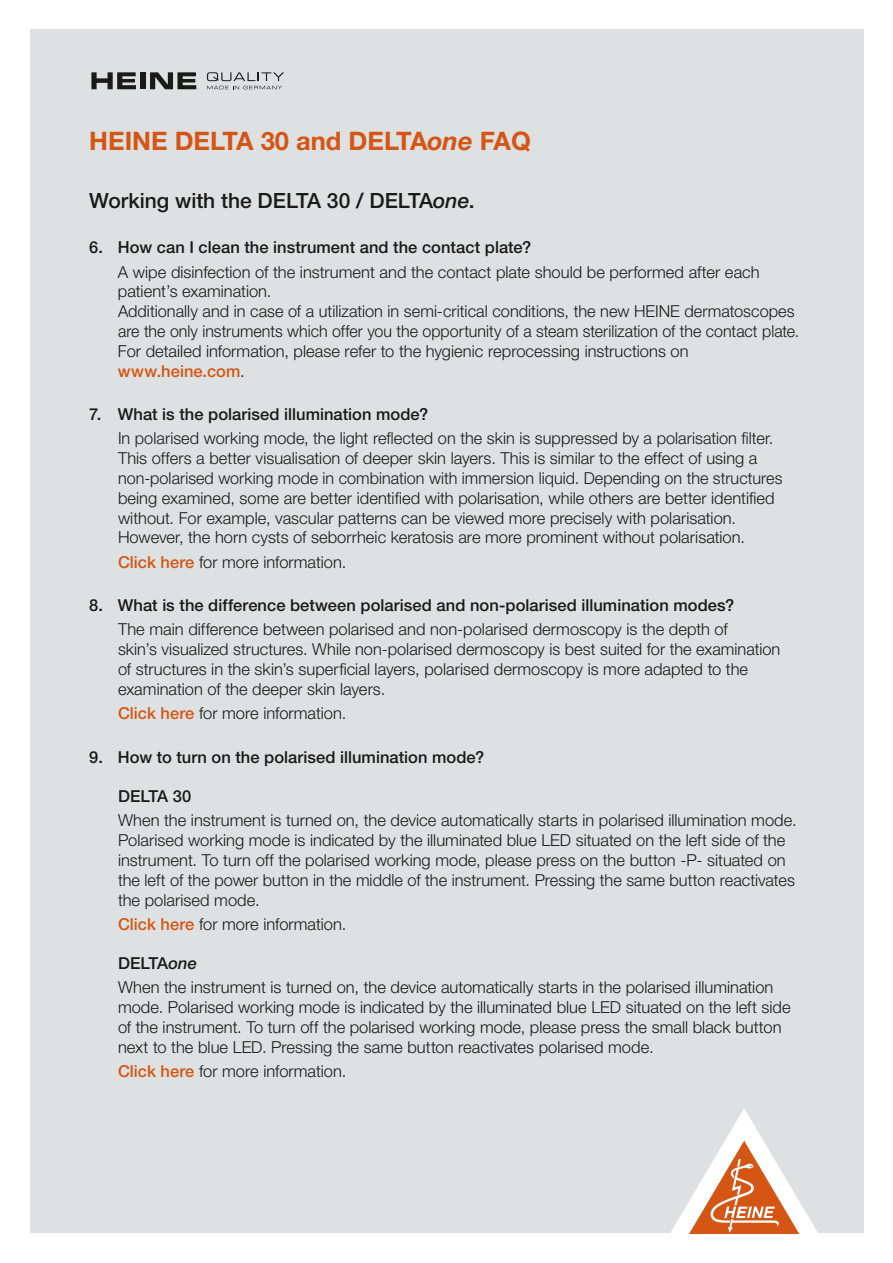
<style>
.page{position:relative;width:893px;height:1263px;background:#fff}
.page>*{position:absolute;margin:0;border:0;box-sizing:border-box;transform-origin:0 0}
.t1{font:700 25.5px "Helvetica Neue LT Std";color:#d45514}
.t2{font:500 21px "Helvetica Neue LT Std";color:#1a1a18}
.t3{font:300 16.5px/19.8px "Helvetica Neue LT Std";color:#1a1a18}
.t4{font:500 16.5px "Helvetica Neue LT Std";letter-spacing:.005em;color:#1a1a18}
.s1{font-style:italic}
.s2{font-weight:500;color:#d45514}
.s3{font-weight:500}
.s4{font-weight:500;font-style:italic}
</style>
<div class="page">
<div style="left:30px;top:30px;width:833px;height:1203px;background:#dee1e1"></div>
<svg style="left:670px;top:1108px;width:148px;height:126px"></svg>
<svg style="left:91px;top:72px;width:45px;height:17px"></svg>
<div style="left:140px;top:72px;width:5px;height:17px;background:#1a1a18"></div>
<svg style="left:150px;top:72px;width:46px;height:17px"></svg>
<svg style="left:207px;top:72px;width:77px;height:17px"></svg>
<h1 class="t1" style="left:89px;top:125px;width:443px">HEINE DELTA 30 and DELTA<span class="s1">one</span> FAQ</h1>
<p class="t2" style="left:89px;top:188px;width:387px">Working with the DELTA 30 / DELTA<span class="s1">one</span>.</p>
<p class="t4" style="left:89px;top:238px;width:443px">6. How can I clean the instrument and the contact plate?</p>
<p class="t3" style="left:118px;top:261px;width:683px">A wipe disinfection of the instrument and the contact plate should be performed after each patient’s examination.<br>Additionally and in case of a utilization in semi-critical conditions, the new HEINE dermatoscopes are the only instruments which offer you the opportunity of a steam sterilization of the contact plate.<br>For detailed information, please refer to the hygienic reprocessing instructions on <span class="s2">www.heine.com</span>.</p>
<p class="t4" style="left:89px;top:405px;width:340px">7. What is the polarised illumination mode?</p>
<p class="t3" style="left:118px;top:428px;width:666px">In polarised working mode, the light reflected on the skin is suppressed by a polarisation filter.<br>This offers a better visualisation of deeper skin layers. This is similar to the effect of using a non-polarised working mode in combination with immersion liquid. Depending on the structures being examined, some are better identified with polarisation, while others are better identified without. For example, vascular patterns can be viewed more precisely with polarisation.<br>However, the horn cysts of seborrheic keratosis are more prominent without polarisation.</p>
<p class="t3" style="left:118px;top:551px;width:230px"><span class="s2">Click here</span> for more information.</p>
<p class="t4" style="left:89px;top:596px;width:646px">8. What is the difference between polarised and non-polarised illumination modes?</p>
<p class="t3" style="left:118px;top:619px;width:664px">The main difference between polarised and non-polarised dermoscopy is the depth of<br>skin’s visualized structures. While non-polarised dermoscopy is best suited for the examination of structures in the skin’s superficial layers, polarised dermoscopy is more adapted to the examination of the deeper skin layers.</p>
<p class="t3" style="left:118px;top:703px;width:230px"><span class="s2">Click here</span> for more information.</p>
<p class="t4" style="left:89px;top:747px;width:396px">9. How to turn on the polarised illumination mode?</p>
<p class="t4" style="left:118px;top:787px;width:75px">DELTA 30</p>
<p class="t3" style="left:118px;top:810px;width:680px">When the instrument is turned on, the device automatically starts in polarised illumination mode.<br>Polarised working mode is indicated by the illuminated blue LED situated on the left side of the instrument. To turn off the polarised working mode, please press on the button -P- situated on the left of the power button in the middle of the instrument. Pressing the same button reactivates the polarised mode.</p>
<p class="t3" style="left:118px;top:913px;width:230px"><span class="s2">Click here</span> for more information.</p>
<p class="t3" style="left:118px;top:951px;width:657px;line-height:24px"><span class="s3">DELTA</span><span class="s4">one<br></span>When the instrument is turned on, the device automatically starts in the polarised illumination</p>
<p class="t3" style="left:118px;top:997px;width:674px">mode. Polarised working mode is indicated by the illuminated blue LED situated on the left side of the instrument. To turn off the polarised working mode, please press the small black button next to the blue LED. Pressing the same button reactivates polarised mode.</p>
<p class="t3" style="left:118px;top:1061px;width:230px"><span class="s2">Click here</span> for more information.</p>
</div>
